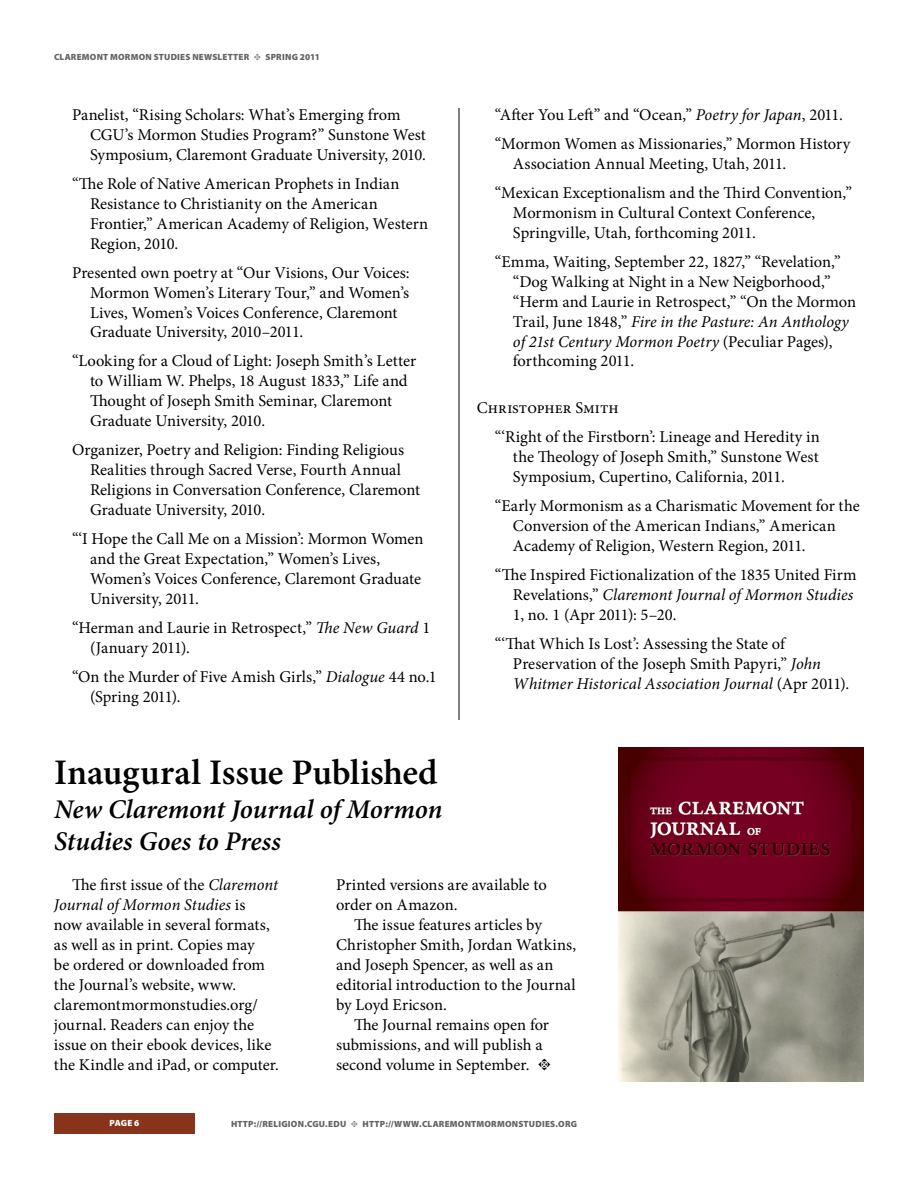
<style>
.page{position:relative;width:918px;height:1188px;background:#fff}
.page>*{position:absolute;margin:0;border:0;box-sizing:border-box;transform-origin:0 0}
.t1{font:600 36px "Minion Pro";letter-spacing:-.005em;color:#000}
.t2{font:italic 600 27px/32.4px "Minion Pro";color:#000}
.t3{font:16.5px/20px "Minion Pro";letter-spacing:-.005em;color:#000}
.t4{font:900 9px "Myriad Pro";letter-spacing:.025em;color:#636467}
.t5{font:900 9px "Myriad Pro";color:#fff}
.s1{font-family:"Type Embellishments One Let Plain";font-weight:400}
.s2{font-style:italic}
.s3{font-family:"Type Embellishments One Let Plain"}
</style>
<div class="page">
<div style="left:54px;top:1113px;width:141px;height:21px;background:#88331b"></div>
<hr style="left:459px;top:108px;width:1px;height:612px;background:#000">
<img style="left:618px;top:747px;width:246px;height:334px">
<p class="t4" style="left:54px;top:51px;width:267px">CLAREMONT MORMON STUDIES NEWSLETTER <span class="s1">t</span> SPRING 2011</p>
<p class="t3" style="left:90px;top:105px;width:338px;text-indent:-18px">Panelist, “Rising Scholars: What’s Emerging from<br>CGU’s Mormon Studies Program?” Sunstone West<br>Symposium, Claremont Graduate University, 2010.</p>
<p class="t3" style="left:90px;top:174px;width:340px;text-indent:-18px">“The Role of Native American Prophets in Indian Resistance to Christianity on the American Frontier,” American Academy of Religion, Western Region, 2010.</p>
<p class="t3" style="left:90px;top:262px;width:321px;text-indent:-18px">Presented own poetry at “Our Visions, Our Voices:<br>Mormon Women’s Literary Tour,” and Women’s Lives, Women’s Voices Conference, Claremont Graduate University, 2010–2011.</p>
<p class="t3" style="left:90px;top:351px;width:328px;text-indent:-18px">“Looking for a Cloud of Light: Joseph Smith’s Letter to William W. Phelps, 18 August 1833,” Life and Thought of Joseph Smith Seminar, Claremont Graduate University, 2010.</p>
<p class="t3" style="left:90px;top:440px;width:332px;text-indent:-18px">Organizer, Poetry and Religion: Finding Religious Realities through Sacred Verse, Fourth Annual Religions in Conversation Conference, Claremont Graduate University, 2010.</p>
<p class="t3" style="left:90px;top:529px;width:335px;text-indent:-18px">“‘I Hope the Call Me on a Mission’: Mormon Women and the Great Expectation,” Women’s Lives, Women’s Voices Conference, Claremont Graduate University, 2011.</p>
<p class="t3" style="left:90px;top:618px;width:342px;text-indent:-18px">“Herman and Laurie in Retrospect,” <span class="s2">The New Guard</span> 1 (January 2011).</p>
<p class="t3" style="left:90px;top:667px;width:348px;text-indent:-18px">“On the Murder of Five Amish Girls,” <span class="s2">Dialogue</span> 44 no.1 (Spring 2011).</p>
<p class="t3" style="left:495px;top:100px;width:357px;line-height:29px">“After You Left” and “Ocean,” <span class="s2">Poetry for Japan</span>, 2011. “Mormon Women as Missionaries,” Mormon History</p>
<p class="t3" style="left:495px;top:149px;width:359px;line-height:29px;text-indent:18px">Association Annual Meeting, Utah, 2011. “Mexican Exceptionalism and the Third Convention,”</p>
<p class="t3" style="left:513px;top:203px;width:304px">Mormonism in Cultural Context Conference,<br>Springville, Utah, forthcoming 2011.</p>
<p class="t3" style="left:513px;top:252px;width:345px;text-indent:-18px">“Emma, Waiting, September 22, 1827,” “Revelation,” “Dog Walking at Night in a New Neigborhood,” “Herm and Laurie in Retrospect,” “On the Mormon Trail, June 1848,” <span class="s2">Fire in the Pasture: An Anthology of 21st Century Mormon Poetry</span> (Peculiar Pages), forthcoming 2011.</p>
<p class="t3" style="left:495px;top:394px;width:326px;line-height:29px;text-indent:-18px">Christopher Smith<br>“‘Right of the Firstborn’: Lineage and Heredity in</p>
<p class="t3" style="left:513px;top:447px;width:307px">the Theology of Joseph Smith,” Sunstone West<br>Symposium, Cupertino, California, 2011.</p>
<p class="t3" style="left:513px;top:496px;width:348px;text-indent:-18px">“Early Mormonism as a Charismatic Movement for the<br>Conversion of the American Indians,” American<br>Academy of Religion, Western Region, 2011.</p>
<p class="t3" style="left:513px;top:565px;width:345px;text-indent:-18px">“The Inspired Fictionalization of the 1835 United Firm<br>Revelations,” <span class="s2">Claremont Journal of Mormon Studies<br></span>1, no. 1 (Apr 2011): 5–20.</p>
<p class="t3" style="left:513px;top:634px;width:338px;text-indent:-18px">“‘That Which Is Lost’: Assessing the State of<br>Preservation of the Joseph Smith Papyri,” <span class="s2">John<br>Whitmer Historical Association Journal</span> (Apr 2011).</p>
<h1 class="t1" style="left:54px;top:747px;width:385px">Inaugural Issue Published</h1>
<h2 class="t2" style="left:54px;top:793px;width:390px">New Claremont Journal of Mormon<br>Studies Goes to Press</h2>
<p class="t3" style="left:54px;top:875px;width:227px;text-indent:18px">The first issue of the <span class="s2">Claremont<br>Journal of Mormon Studies</span> is<br>now available in several formats, as well as in print. Copies may<br>be ordered or downloaded from the Journal’s website, www. claremontmormonstudies.org/ journal. Readers can enjoy the issue on their ebook devices, like the Kindle and iPad, or computer.</p>
<p class="t3" style="left:336px;top:875px;width:212px">Printed versions are available to order on Amazon.</p>
<p class="t3" style="left:354px;top:915px;width:190px">The issue features articles by</p>
<p class="t3" style="left:336px;top:935px;width:242px">Christopher Smith, Jordan Watkins,</p>
<p class="t3" style="left:336px;top:955px;width:219px">and Joseph Spencer, as well as an</p>
<p class="t3" style="left:336px;top:975px;width:241px">editorial introduction to the Journal</p>
<p class="t3" style="left:336px;top:995px;width:112px">by Loyd Ericson.</p>
<p class="t3" style="left:354px;top:1015px;width:197px">The Journal remains open for</p>
<p class="t3" style="left:336px;top:1035px;width:208px">submissions, and will publish a</p>
<p class="t3" style="left:336px;top:1055px;width:217px">second volume in September. <span class="s3">t</span></p>
<p class="t5" style="left:110px;top:1117px;width:31px">PAGE 6</p>
<p class="t4" style="left:231px;top:1118px;width:348px">HTTP://RELIGION.CGU.EDU <span class="s1">t</span> HTTP://WWW.CLAREMONTMORMONSTUDIES.ORG</p>
</div>
